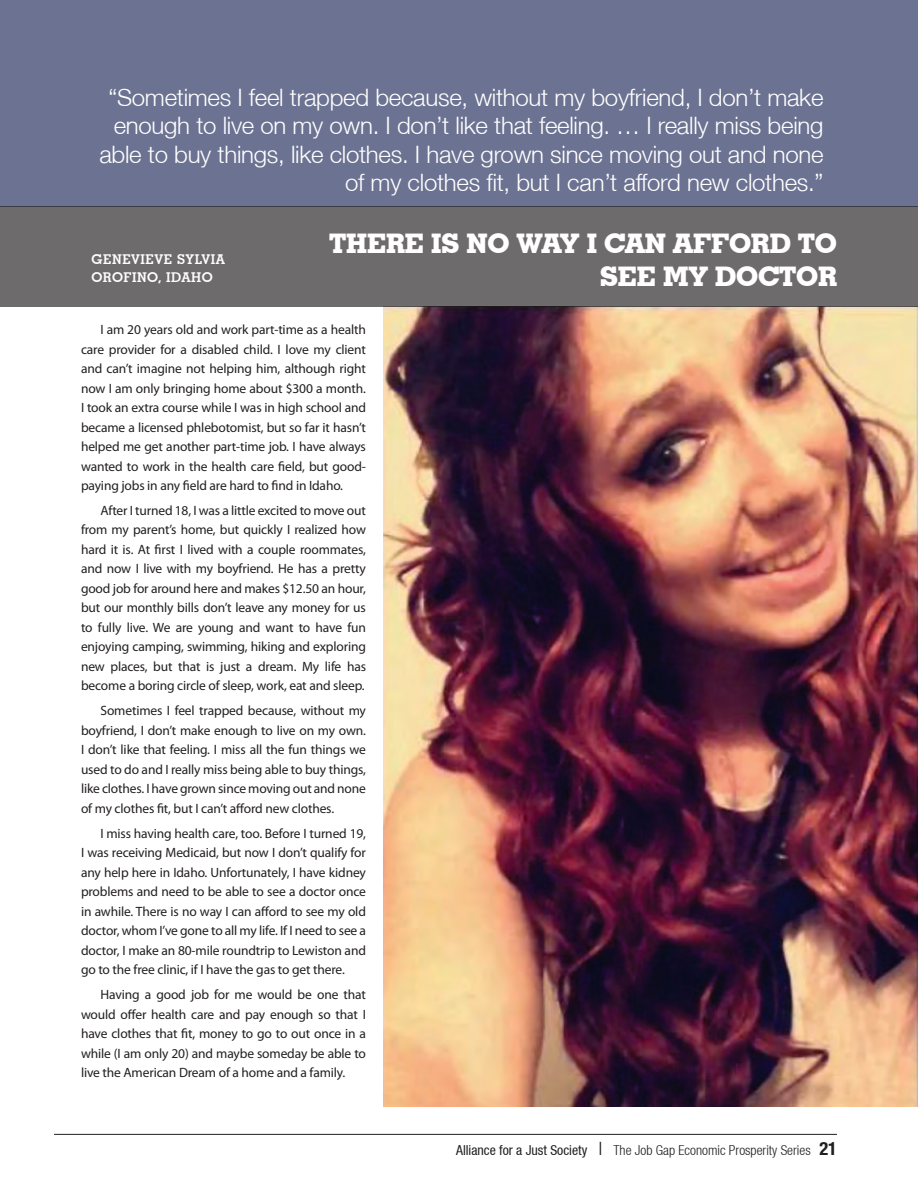
<style>
.page{position:relative;width:918px;height:1188px;background:#fff}
.page>*{position:absolute;margin:0;border:0;box-sizing:border-box;transform-origin:0 0}
.t1{font:700 27px/33px "Geometric Slab 703 BT Xtra";letter-spacing:-.01em;color:#fff;text-align:right}
.t2{font:300 24px/28.5px "Helvetica Neue LT";letter-spacing:-.01em;color:#fff;text-align:right}
.t3{font:300 condensed 13.8px "Helvetica Neue LT";color:#231f20}
.t4{font:13.5px/19.5px "Myriad Pro";letter-spacing:-.01em;color:#231f20;text-align:justify}
.t5{font:700 13.5px/18px "Geometric Slab 703 BT";letter-spacing:.035em;color:#fff}
.s1{font-weight:400}
.s2{font-weight:400;font-size:18.3px}
.s3{font-weight:700;font-size:18.3px}
</style>
<div class="page">
<hr style="left:54px;top:1134px;width:783px;height:1px;background:#231f20">
<img style="left:384px;top:307px;width:534px;height:800px">
<div style="left:0;top:0;width:918px;height:207px;background:#6c7291"></div>
<div style="left:0;top:207px;width:918px;height:100px;background:#6e6b6c"></div>
<p class="t2" style="left:99px;top:83px;width:726px">“Sometimes I feel trapped because, without my boyfriend, I don’t make enough to live on my own. I don’t like that feeling. … I really miss being able to buy things, like clothes. I have grown since moving out and none of my clothes fit, but I can’t afford new clothes.”</p>
<h1 class="t1" style="left:329px;top:227px;width:509px">THERE IS NO WAY I CAN AFFORD TO<br>SEE MY DOCTOR</h1>
<p class="t5" style="left:92px;top:250px;width:123px">GENEVIEVE SYLVIA<br>OROFIN O, IDAHO</p>
<p class="t4" style="left:81px;top:320px;width:287px;text-indent:19px">I am 20 years old and work part-time as a health care provider for a disabled child. I love my client and can’t imagine not helping him, although right now I am only bringing home about $300 a month.<br>I took an extra course while I was in high school and became a licensed phlebotomist, but so far it hasn’t helped me get another part-time job. I have always wanted to work in the health care field, but good&shy;paying jobs in any field are hard to find in Idaho.</p>
<p class="t4" style="left:81px;top:500px;width:287px;text-indent:19px">After I turned 18, I was a little excited to move out from my parent’s home, but quickly I realized how hard it is. At first I lived with a couple roommates, and now I live with my boyfriend. He has a pretty good job for around here and makes $12.50 an hour, but our monthly bills don’t leave any money for us to fully live. We are young and want to have fun enjoying camping, swimming, hiking and exploring new places, but that is just a dream. My life has become a boring circle of sleep, work, eat and sleep.</p>
<p class="t4" style="left:81px;top:701px;width:287px;text-indent:19px">Sometimes I feel trapped because, without my boyfriend, I don’t make enough to live on my own.<br>I don’t like that feeling. I miss all the fun things we used to do and I really miss being able to buy things, like clothes. I have grown since moving out and none of my clothes fit, but I can’t afford new clothes.</p>
<p class="t4" style="left:81px;top:823px;width:287px;text-indent:19px">I miss having health care, too. Before I turned 19, I was receiving Medicaid, but now I don’t qualify for any help here in Idaho. Unfortunately, I have kidney problems and need to be able to see a doctor once in awhile. There is no way I can afford to see my old doctor, whom I’ve gone to all my life. If I need to see a doctor, I make an 80-mile roundtrip to Lewiston and go to the free clinic, if I have the gas to get there.</p>
<p class="t4" style="left:81px;top:985px;width:287px;text-indent:19px">Having a good job for me would be one that would offer health care and pay enough so that I have clothes that fit, money to go to out once in a while (I am only 20) and maybe someday be able to live the American Dream of a home and a family.</p>
<p class="t3" style="left:456px;top:1143px;width:382px"><span class="s1">Alliance for a Just Society</span> <span class="s2">|</span> The Job Gap Economic Prosperity Series <span class="s3">21</span></p>
</div>
